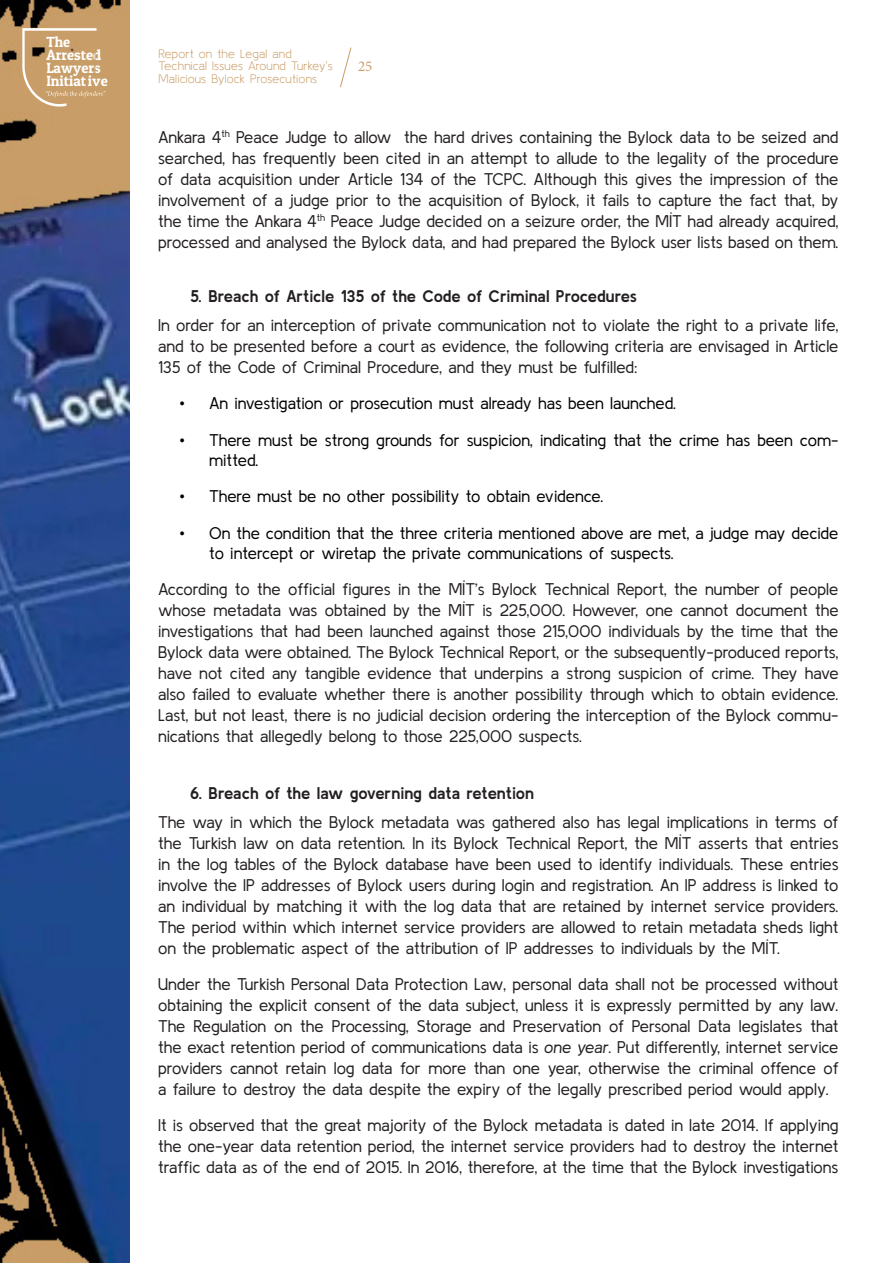
<style>
.page{position:relative;width:893px;height:1263px;background:#fff}
.page>*{position:absolute;margin:0;border:0;box-sizing:border-box;transform-origin:0 0}
.metin{font:16.5px/21px "Kulim Park";color:#231f20;text-align:justify}
.metin-2{font:16.5px/19.8px "Kulim Park";color:#000}
.Heading_2{font:700 16.5px "Kulim Park";color:#231f20}
.t1{font:15px "Minion Pro";color:#ca9d66}
.t2{font:14.7px/12.9px "Patua One";color:#fff}
.t3{font:200 12.15px/12.1px "Kulim Park";letter-spacing:.02em;color:#ca9d66}
.s1{font-size:18px}
.s2{font-style:italic}
</style>
<div class="page">
<img style="left:0;top:0;width:130px;height:1263px">
<svg style="left:22px;top:28px;width:84px;height:79px;background:#c9a271"></svg>
<hr style="left:95px;top:38px;width:1px;height:39px;background:#ca9d66">
<svg style="left:340px;top:47px;width:12px;height:41px"></svg>
<p class="t2" style="left:46px;top:35px;width:63px">The<br>Arrested<br>Lawyers<br>Initiative</p>
<p class="t3" style="left:159px;top:48px;width:176px">Report on the Legal and<br>Technical Issues Around Turkey’s<br>Malicious Bylock Prosecutions</p>
<p class="t1" style="left:358px;top:56px;width:16px">25</p>
<p class="metin" style="left:158px;top:127px;width:682px">Ankara 4<sup>th</sup> Peace Judge to allow the hard drives containing the Bylock data to be seized and searched, has frequently been cited in an attempt to allude to the legality of the procedure of data acquisition under Article 134 of the TCPC. Although this gives the impression of the involvement of a judge prior to the acquisition of Bylock, it fails to capture the fact that, by the time the Ankara 4<sup>th</sup> Peace Judge decided on a seizure order, the MİT had already acquired, processed and analysed the Bylock data, and had prepared the Bylock user lists based on them.</p>
<p class="Heading_2" style="left:190px;top:287px;width:448px">5. Breach of Article 135 of the Code of Criminal Procedures</p>
<p class="metin" style="left:158px;top:314px;width:682px">In order for an interception of private communication not to violate the right to a private life, and to be presented before a court as evidence, the following criteria are envisaged in Article 135 of the Code of Criminal Procedure, and they must be fulfilled:</p>
<p class="metin-2" style="left:179px;top:394px;width:498px"><span class="s1">•</span> An investigation or prosecution must already has been launched.</p>
<p class="metin-2" style="left:209px;top:430px;width:631px;text-indent:-30px"><span class="s1">•</span> There must be strong grounds for suspicion, indicating that the crime has been com&shy;mitted.</p>
<p class="metin-2" style="left:179px;top:487px;width:426px"><span class="s1">•</span> There must be no other possibility to obtain evidence.</p>
<p class="metin-2" style="left:209px;top:523px;width:631px;text-indent:-30px"><span class="s1">•</span> On the condition that the three criteria mentioned above are met, a judge may decide to intercept or wiretap the private communications of suspects.</p>
<p class="metin" style="left:158px;top:578px;width:682px">According to the official figures in the MİT’s Bylock Technical Report, the number of people whose metadata was obtained by the MİT is 225,000. However, one cannot document the investigations that had been launched against those 215,000 individuals by the time that the Bylock data were obtained. The Bylock Technical Report, or the subsequently-produced reports, have not cited any tangible evidence that underpins a strong suspicion of crime. They have also failed to evaluate whether there is another possibility through which to obtain evidence.<br>Last, but not least, there is no judicial decision ordering the interception of the Bylock commu&shy;nications that allegedly belong to those 225,000 suspects.</p>
<p class="Heading_2" style="left:190px;top:784px;width:345px">6. Breach of the law governing data retention</p>
<p class="metin" style="left:158px;top:811px;width:682px">The way in which the Bylock metadata was gathered also has legal implications in terms of the Turkish law on data retention. In its Bylock Technical Report, the MİT asserts that entries in the log tables of the Bylock database have been used to identify individuals. These entries involve the IP addresses of Bylock users during login and registration. An IP address is linked to an individual by matching it with the log data that are retained by internet service providers.<br>The period within which internet service providers are allowed to retain metadata sheds light on the problematic aspect of the attribution of IP addresses to individuals by the MİT.</p>
<p class="metin" style="left:158px;top:973px;width:682px">Under the Turkish Personal Data Protection Law, personal data shall not be processed without obtaining the explicit consent of the data subject, unless it is expressly permitted by any law.<br>The Regulation on the Processing, Storage and Preservation of Personal Data legislates that the exact retention period of communications data is <span class="s2">one year</span>. Put differently, internet service providers cannot retain log data for more than one year, otherwise the criminal offence of a failure to destroy the data despite the expiry of the legally prescribed period would apply.</p>
<p class="metin" style="left:158px;top:1114px;width:682px">It is observed that the great majority of the Bylock metadata is dated in late 2014. If applying the one-year data retention period, the internet service providers had to destroy the internet traffic data as of the end of 2015. In 2016, therefore, at the time that the Bylock investigations</p>
</div>
